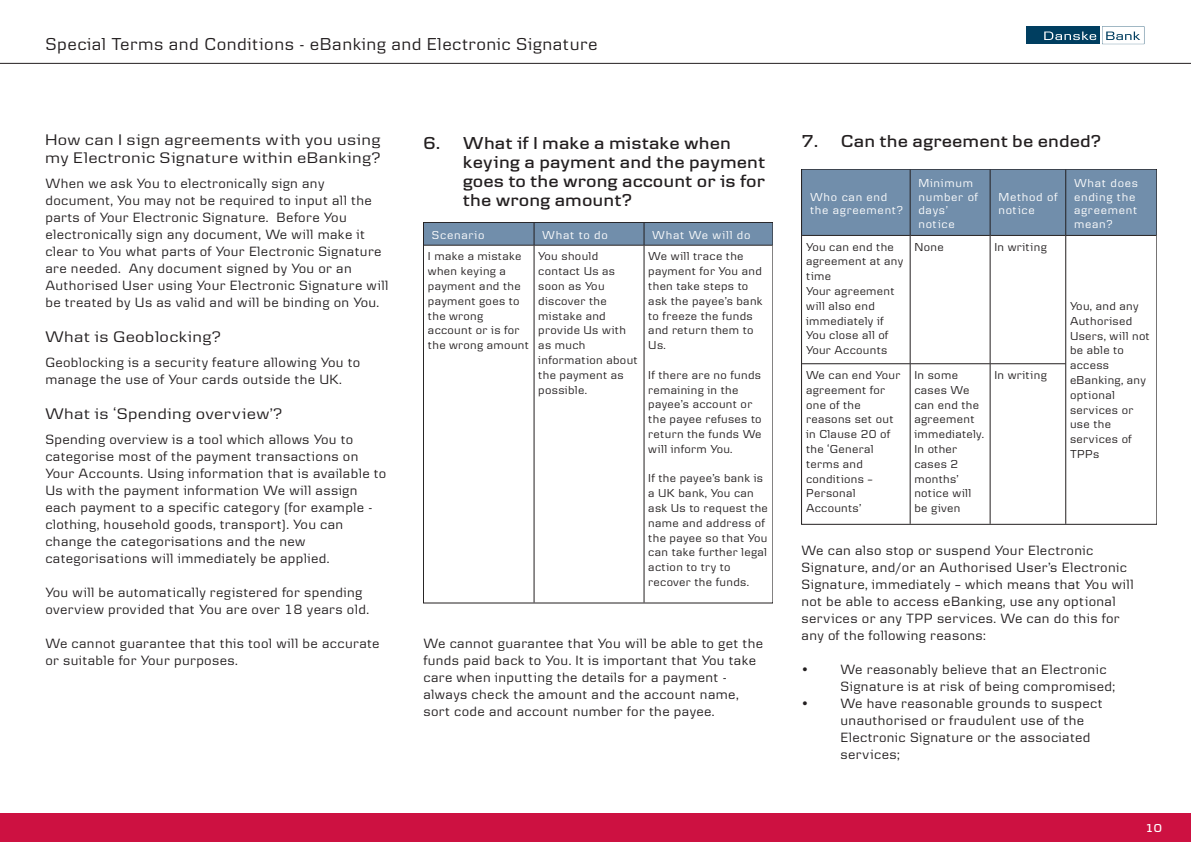
<style>
.page{position:relative;width:1191px;height:842px;background:#fff}
.page>*{position:absolute;margin:0;border:0;box-sizing:border-box;transform-origin:0 0}
.t1{font:600 18px/19px "Danske Headline";letter-spacing:.04em;color:#231f20}
.t2{font:18px "Danske Text";letter-spacing:.025em;color:#231f20}
.t3{font:16px/18px "Danske Headline";letter-spacing:.06em;color:#231f20}
.t4{font:14px/17px "Danske Text";letter-spacing:.025em;color:#231f20}
.t5{font:12px/14.8px "Danske Text";letter-spacing:.025em;color:#231f20}
.t6{font:12px/13.6px "Danske Text";letter-spacing:.06em;color:#fff}
.t7{font:600 12px "Danske Headline";color:#fff}
</style>
<div class="page">
<div style="left:0;top:813px;width:1191px;height:29px;background:#cd1141"></div>
<hr style="left:0;top:63px;width:1191px;height:1px;background:#231f20">
<div style="left:1026px;top:26px;width:74px;height:18px;background:#003e60"></div>
<svg style="left:1044px;top:26px;width:100px;height:19px"></svg>
<div style="left:423px;top:222px;width:111px;height:23px;background:#718eab"></div>
<div style="left:534px;top:222px;width:110px;height:23px;background:#718eab"></div>
<div style="left:644px;top:222px;width:129px;height:23px;background:#718eab"></div>
<div style="left:423px;top:222px;width:350px;height:381px;border:1px solid #231f20"></div>
<hr style="left:534px;top:223px;width:1px;height:379px;background:#231f20">
<hr style="left:643px;top:223px;width:1px;height:379px;background:#231f20">
<hr style="left:424px;top:245px;width:110px;height:1px;background:#231f20">
<hr style="left:534px;top:245px;width:110px;height:1px;background:#231f20">
<hr style="left:644px;top:245px;width:128px;height:1px;background:#231f20">
<div style="left:801px;top:169px;width:109px;height:66px;background:#718eab"></div>
<div style="left:910px;top:169px;width:80px;height:66px;background:#718eab"></div>
<div style="left:990px;top:169px;width:75px;height:66px;background:#718eab"></div>
<div style="left:1065px;top:169px;width:91px;height:66px;background:#718eab"></div>
<div style="left:801px;top:169px;width:355px;height:355px;border:1px solid #231f20"></div>
<hr style="left:909px;top:170px;width:1px;height:354px;background:#231f20">
<hr style="left:989px;top:170px;width:1px;height:354px;background:#231f20">
<hr style="left:1065px;top:170px;width:1px;height:354px;background:#231f20">
<hr style="left:802px;top:235px;width:108px;height:1px;background:#231f20">
<hr style="left:910px;top:235px;width:80px;height:1px;background:#231f20">
<hr style="left:990px;top:235px;width:75px;height:1px;background:#231f20">
<hr style="left:1066px;top:235px;width:90px;height:1px;background:#231f20">
<hr style="left:802px;top:363px;width:108px;height:1px;background:#231f20">
<hr style="left:910px;top:363px;width:80px;height:1px;background:#231f20">
<hr style="left:990px;top:363px;width:75px;height:1px;background:#231f20">
<p class="t2" style="left:45px;top:38px;width:553px">Special Terms and Conditions - eBanking and Electronic Signature</p>
<p class="t3" style="left:45px;top:132px;width:336px">How can I sign agreements with you using my Electronic Signature within eBanking?</p>
<p class="t4" style="left:45px;top:176px;width:345px">When we ask You to electronically sign any document, You may not be required to input all the parts of Your Electronic Signature. Before You electronically sign any document, We will make it clear to You what parts of Your Electronic Signature are needed. Any document signed by You or an Authorised User using Your Electronic Signature will be treated by Us as valid and will be binding on You.</p>
<p class="t3" style="left:45px;top:329px;width:177px">What is Geoblocking?</p>
<p class="t4" style="left:45px;top:355px;width:316px">Geoblocking is a security feature allowing You to manage the use of Your cards outside the UK.</p>
<p class="t3" style="left:45px;top:406px;width:238px">What is ‘Spending overview’?</p>
<p class="t4" style="left:45px;top:432px;width:342px">Spending overview is a tool which allows You to categorise most of the payment transactions on Your Accounts. Using information that is available to Us with the payment information We will assign each payment to a specific category (for example - clothing, household goods, transport). You can change the categorisations and the new categorisations will immediately be applied.</p>
<p class="t4" style="left:45px;top:585px;width:325px">You will be automatically registered for spending overview provided that You are over 18 years old.</p>
<p class="t4" style="left:45px;top:636px;width:336px">We cannot guarantee that this tool will be accurate or suitable for Your purposes.</p>
<p class="t1" style="left:463px;top:135px;width:303px;text-indent:-40px">6. What if I make a mistake when keying a payment and the payment goes to the wrong account or is for the wrong amount?</p>
<p class="t6" style="left:432px;top:230px;width:54px">Scenario</p>
<p class="t6" style="left:542px;top:230px;width:67px">What to do</p>
<p class="t6" style="left:652px;top:230px;width:100px">What We will do</p>
<p class="t5" style="left:428px;top:250px;width:103px">I make a mistake when keying a payment and the payment goes to the wrong account or is for the wrong amount</p>
<p class="t5" style="left:538px;top:250px;width:101px">You should contact Us as soon as You discover the mistake and provide Us with as much information about the payment as possible.</p>
<p class="t5" style="left:648px;top:250px;width:116px">We will trace the payment for You and then take steps to ask the payee’s bank to freeze the funds and return them to<br>Us.</p>
<p class="t5" style="left:648px;top:369px;width:115px">If there are no funds remaining in the payee’s account or the payee refuses to return the funds We will inform You.</p>
<p class="t5" style="left:648px;top:472px;width:121px">If the payee’s bank is a UK bank, You can ask Us to request the name and address of the payee so that You can take further legal action to try to recover the funds.</p>
<p class="t4" style="left:423px;top:636px;width:341px">We cannot guarantee that You will be able to get the funds paid back to You. It is important that You take care when inputting the details for a payment - always check the amount and the account name, sort code and account number for the payee.</p>
<p class="t1" style="left:801px;top:133px;width:301px">7. Can the agreement be ended?</p>
<p class="t6" style="left:810px;top:191px;width:95px">Who can end the agreement?</p>
<p class="t6" style="left:918px;top:178px;width:61px">Minimum number of days’ notice</p>
<p class="t6" style="left:998px;top:191px;width:61px">Method of notice</p>
<p class="t5" style="left:806px;top:240px;width:99px">You can end the agreement at any time<br>Your agreement will also end immediately if<br>You close all of<br>Your Accounts</p>
<p class="t5" style="left:914px;top:240px;width:31px">None</p>
<p class="t5" style="left:994px;top:240px;width:54px">In writing</p>
<p class="t5" style="left:806px;top:369px;width:96px">We can end Your agreement for one of the reasons set out in Clause 20 of the ‘General terms and conditions –<br>Personal<br>Accounts’</p>
<p class="t5" style="left:914px;top:369px;width:71px">In some cases We can end the agreement immediately.<br>In other cases 2 months’ notice will be given</p>
<p class="t5" style="left:994px;top:369px;width:54px">In writing</p>
<p class="t6" style="left:1074px;top:178px;width:66px">What does ending the agreement mean?</p>
<p class="t5" style="left:1070px;top:300px;width:81px">You, and any<br>Authorised<br>Users, will not be able to access eBanking, any optional services or use the services of<br>TPPs</p>
<p class="t4" style="left:801px;top:543px;width:334px">We can also stop or suspend Your Electronic Signature, and/or an Authorised User’s Electronic Signature, immediately – which means that You will not be able to access eBanking, use any optional services or any TPP services. We can do this for any of the following reasons:</p>
<p class="t4" style="left:840px;top:662px;width:276px;text-indent:-38px">• We reasonably believe that an Electronic<br>Signature is at risk of being compromised;</p>
<p class="t4" style="left:840px;top:696px;width:264px;text-indent:-38px">• We have reasonable grounds to suspect unauthorised or fraudulent use of the<br>Electronic Signature or the associated services;</p>
<p class="t7" style="left:1145px;top:824px;width:18px">10</p>
</div>
